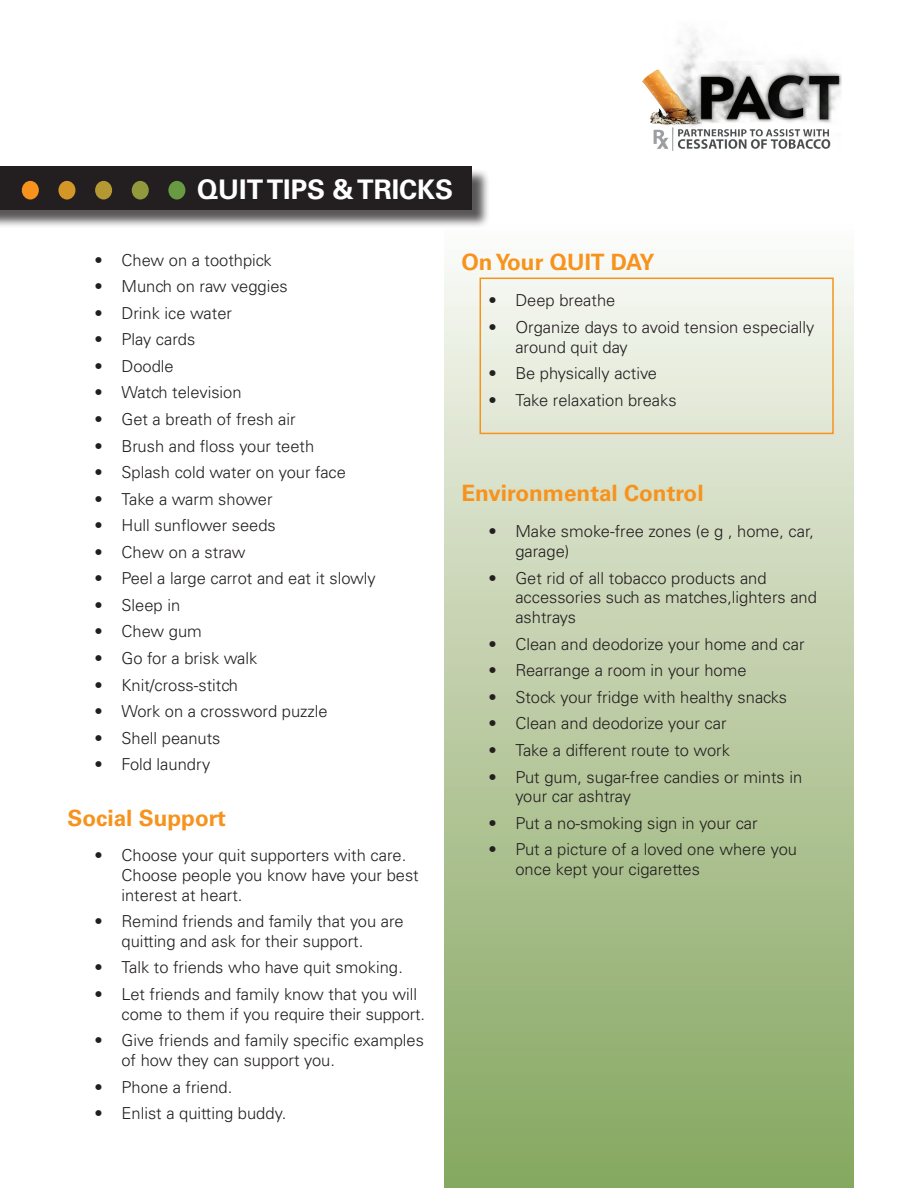
<style>
.page{position:relative;width:918px;height:1188px;background:#fff}
.page>*{position:absolute;margin:0;border:0;box-sizing:border-box;transform-origin:0 0}
.t1{font:700 27px "Univers";color:#fff}
.t2{font:700 22.5px "Univers";color:#f7931d}
.t3{font:300 16.5px/19.8px "Univers";color:#231f20}
</style>
<div class="page">
<img style="left:642px;top:31px;width:199px;height:120px">
<div style="left:445px;top:225px;width:408px;height:963px;background:linear-gradient(to bottom,#faf8f5,#83a45c)"></div>
<div style="left:480px;top:278px;width:354px;height:156px;border:2px solid #f7931d"></div>
<div style="left:0;top:169px;width:491px;height:60px;background:#231f20;opacity:.75"></div>
<div style="left:0;top:166px;width:472px;height:44px;background:#231f20"></div>
<div style="left:22px;top:181px;width:17px;height:19px;background:#f7931d;border-radius:50%"></div>
<div style="left:58px;top:181px;width:17px;height:19px;background:#d59628;border-radius:50%"></div>
<div style="left:95px;top:181px;width:17px;height:19px;background:#b39834;border-radius:50%"></div>
<div style="left:132px;top:181px;width:17px;height:19px;background:#91993c;border-radius:50%"></div>
<div style="left:168px;top:181px;width:17px;height:19px;background:#679a43;border-radius:50%"></div>
<h1 class="t1" style="left:197px;top:173px;width:257px">quit tips &amp; tricks</h1>
<p class="t3" style="left:94px;top:250px;width:179px">• Chew on a toothpick</p>
<p class="t3" style="left:94px;top:277px;width:195px">• Munch on raw veggies</p>
<p class="t3" style="left:94px;top:303px;width:139px">• Drink ice water</p>
<p class="t3" style="left:94px;top:330px;width:102px">• Play cards</p>
<p class="t3" style="left:94px;top:356px;width:81px">• Doodle</p>
<p class="t3" style="left:94px;top:383px;width:149px">• Watch television</p>
<p class="t3" style="left:94px;top:409px;width:203px">• Get a breath of fresh air</p>
<p class="t3" style="left:94px;top:436px;width:221px">• Brush and floss your teeth</p>
<p class="t3" style="left:94px;top:462px;width:253px">• Splash cold water on your face</p>
<p class="t3" style="left:94px;top:489px;width:180px">• Take a warm shower</p>
<p class="t3" style="left:94px;top:515px;width:183px">• Hull sunflower seeds</p>
<p class="t3" style="left:94px;top:542px;width:153px">• Chew on a straw</p>
<p class="t3" style="left:94px;top:569px;width:283px">• Peel a large carrot and eat it slowly</p>
<p class="t3" style="left:94px;top:595px;width:87px">• Sleep in</p>
<p class="t3" style="left:94px;top:622px;width:109px">• Chew gum</p>
<p class="t3" style="left:94px;top:648px;width:164px">• Go for a brisk walk</p>
<p class="t3" style="left:94px;top:675px;width:145px">• Knit/cross-stitch</p>
<p class="t3" style="left:94px;top:701px;width:235px">• Work on a crossword puzzle</p>
<p class="t3" style="left:94px;top:728px;width:128px">• Shell peanuts</p>
<p class="t3" style="left:94px;top:754px;width:117px">• Fold laundry</p>
<h2 class="t2" style="left:68px;top:805px;width:160px">Social Support</h2>
<p class="t3" style="left:121px;top:845px;width:299px;text-indent:-27px">• Choose your quit supporters with care.<br>Choose people you know have your best interest at heart.</p>
<p class="t3" style="left:121px;top:911px;width:284px;text-indent:-27px">• Remind friends and family that you are quitting and ask for their support.</p>
<p class="t3" style="left:94px;top:958px;width:310px">• Talk to friends who have quit smoking.</p>
<p class="t3" style="left:121px;top:984px;width:305px;text-indent:-27px">• Let friends and family know that you will come to them if you require their support.</p>
<p class="t3" style="left:121px;top:1031px;width:304px;text-indent:-27px">• Give friends and family specific examples of how they can support you.</p>
<p class="t3" style="left:94px;top:1077px;width:139px">• Phone a friend.</p>
<p class="t3" style="left:94px;top:1103px;width:193px">• Enlist a quitting buddy.</p>
<h2 class="t2" style="left:461px;top:248px;width:103px">On Your QUIT</h2>
<h2 class="t2" style="left:611px;top:248px;width:45px">DAY</h2>
<p class="t3" style="left:488px;top:291px;width:128px">• Deep breathe</p>
<p class="t3" style="left:515px;top:317px;width:301px;text-indent:-27px">• Organize days to avoid tension especially around quit day</p>
<p class="t3" style="left:488px;top:363px;width:170px">• Be physically active</p>
<p class="t3" style="left:488px;top:390px;width:190px">• Take relaxation breaks</p>
<h2 class="t2" style="left:461px;top:479px;width:244px">Environmental Control</h2>
<p class="t3" style="left:515px;top:522px;width:300px;text-indent:-27px">• Make smoke-free zones (e g , home, car, garage)</p>
<p class="t3" style="left:515px;top:568px;width:303px;text-indent:-27px">• Get rid of all tobacco products and accessories such as matches,lighters and ashtrays</p>
<p class="t3" style="left:488px;top:634px;width:318px">• Clean and deodorize your home and car</p>
<p class="t3" style="left:488px;top:661px;width:260px">• Rearrange a room in your home</p>
<p class="t3" style="left:488px;top:687px;width:300px">• Stock your fridge with healthy snacks</p>
<p class="t3" style="left:488px;top:714px;width:240px">• Clean and deodorize your car</p>
<p class="t3" style="left:488px;top:740px;width:243px">• Take a different route to work</p>
<p class="t3" style="left:515px;top:767px;width:288px;text-indent:-27px">• Put gum, sugar-free candies or mints in your car ashtray</p>
<p class="t3" style="left:488px;top:813px;width:271px">• Put a no-smoking sign in your car</p>
<p class="t3" style="left:515px;top:840px;width:283px;text-indent:-27px">• Put a picture of a loved one where you once kept your cigarettes</p>
</div>
